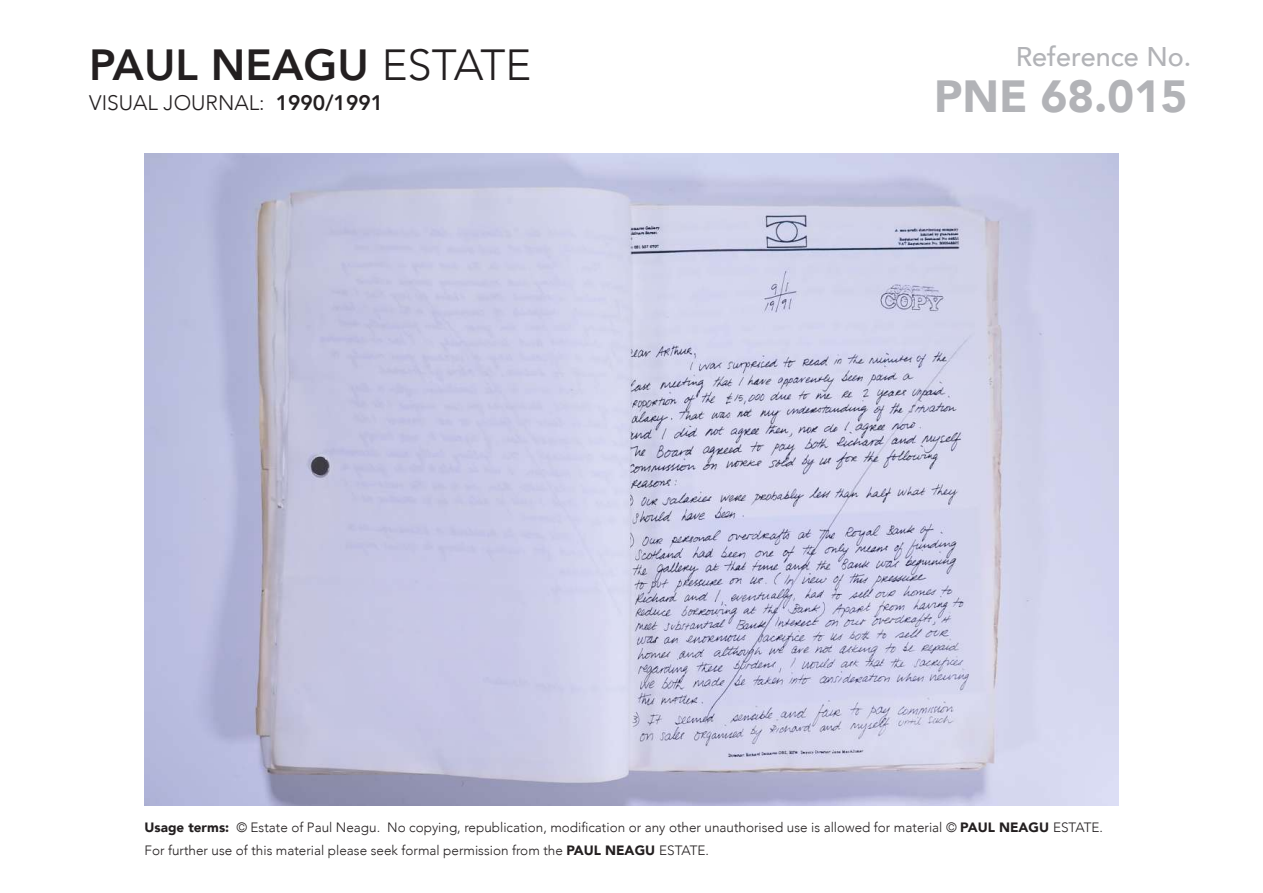
<style>
.page{position:relative;width:1263px;height:893px;background:#fff}
.page>*{position:absolute;margin:0;border:0;box-sizing:border-box;transform-origin:0 0}
.t1{font:900 45px "Avenir";color:#b2b3b7}
.t2{font:800 43.5px "Avenir";color:#231f20}
.t3{font:500 27px "Avenir";color:#b2b3b7}
.t4{font:300 21px "Avenir";color:#231f20}
.t5{font:300 13.5px/22.5px "Avenir";color:#231f20}
.s1{font-weight:300}
.s2{font-weight:800}
.s3{font-weight:900}
</style>
<div class="page">
<img style="left:145px;top:153px;width:973px;height:653px">
<h2 class="t2" style="left:89px;top:31px;width:443px">PAUL NEAGU <span class="s1">ESTATE</span></h2>
<h3 class="t4" style="left:89px;top:91px;width:295px">VISUAL JOURNAL: <span class="s2">1990/1991</span></h3>
<h3 class="t3" style="left:1016px;top:34px;width:177px">Reference No.</h3>
<h1 class="t1" style="left:934px;top:58px;width:255px">PNE 68.015</h1>
<p class="t5" style="left:145px;top:816px;width:960px"><span class="s3">Usage terms:</span> © Estate of Paul Neagu. No copying, republication, modification or any other unauthorised use is allowed for material © <span class="s3">PAUL NEAGU</span> ESTATE.<br>For further use of this material please seek formal permission from the <span class="s3">PAUL NEAGU</span> ESTATE.</p>
</div>
